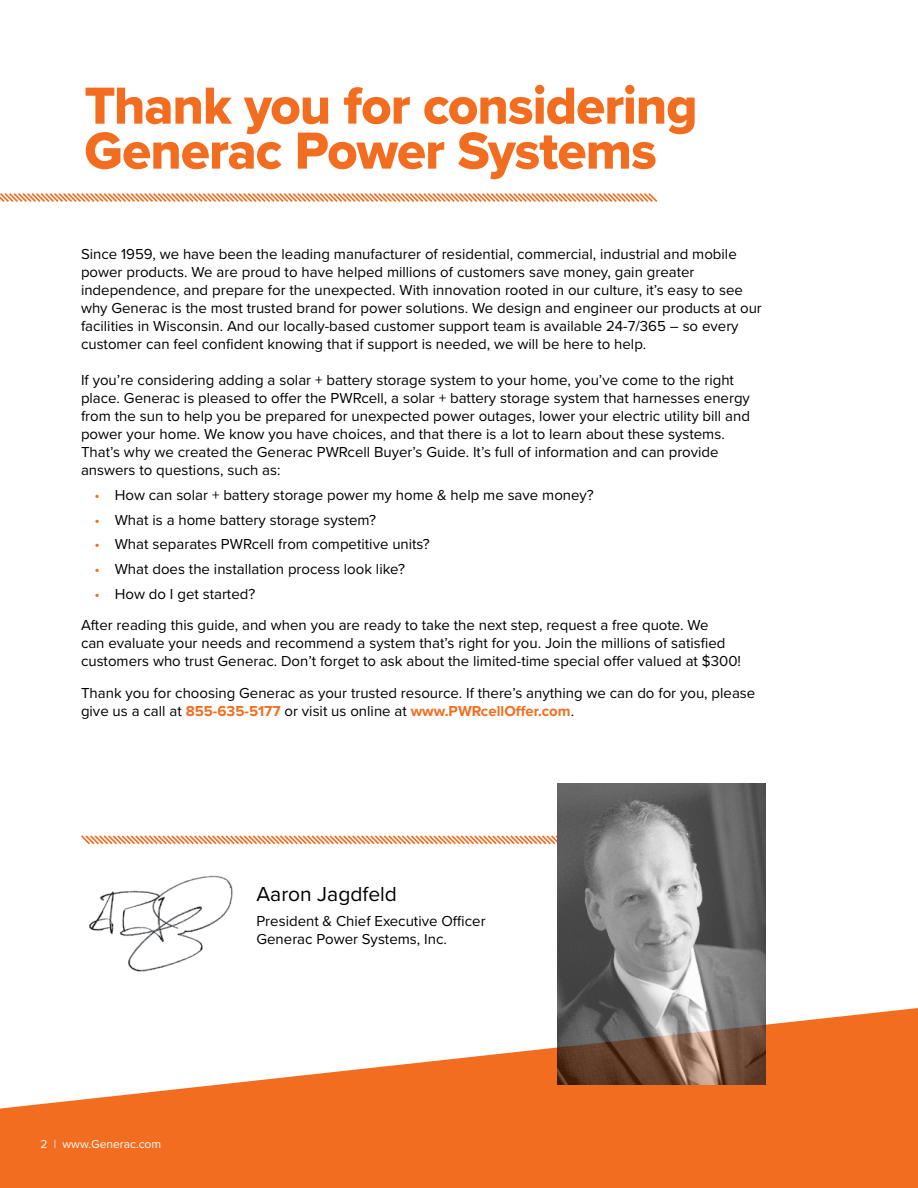
<style>
.page{position:relative;width:918px;height:1188px;background:#fff}
.page>*{position:absolute;margin:0;border:0;box-sizing:border-box;transform-origin:0 0}
.t1{font:54px/45px "Proxima Nova Extrabld";letter-spacing:-.02em;color:#f36d21}
.t2{font:21px "Proxima Nova";color:#000}
.t3{font:15px/18px "Proxima Nova";color:#000}
.t4{font:12px "Proxima Nova";color:#fff}
.s1{color:#f36d21}
.s2{font-weight:700;color:#f36d21}
</style>
<div class="page">
<svg style="left:81px;top:834px;width:477px;height:12px"></svg>
<img style="left:100px;top:875px;width:133px;height:29px">
<svg style="left:0;top:904px;width:918px;height:284px"></svg>
<svg style="left:0;top:193px;width:658px;height:9px"></svg>
<img style="left:558px;top:783px;width:207px;height:302px">
<h1 class="t1" style="left:84px;top:82px;width:615px">Thank you for considering<br>Generac Power Systems</h1>
<p class="t3" style="left:81px;top:245px;width:682px">Since 1959, we have been the leading manufacturer of residential, commercial, industrial and mobile power products. We are proud to have helped millions of customers save money, gain greater independence, and prepare for the unexpected. With innovation rooted in our culture, it’s easy to see why Generac is the most trusted brand for power solutions. We design and engineer our products at our facilities in Wisconsin. And our locally-based customer support team is available 24-7/365 – so every customer can feel confident knowing that if support is needed, we will be here to help.</p>
<p class="t3" style="left:81px;top:371px;width:671px">If you’re considering adding a solar + battery storage system to your home, you’ve come to the right place. Generac is pleased to offer the PWRcell, a solar + battery storage system that harnesses energy from the sun to help you be prepared for unexpected power outages, lower your electric utility bill and power your home. We know you have choices, and that there is a lot to learn about these systems.<br>That’s why we created the Generac PWRcell Buyer’s Guide. It’s full of information and can provide answers to questions, such as:</p>
<p class="t3" style="left:94px;top:485px;width:501px"><span class="s1">•</span> How can solar + battery storage power my home &amp; help me save money?</p>
<p class="t3" style="left:94px;top:510px;width:283px"><span class="s1">•</span> What is a home battery storage system?</p>
<p class="t3" style="left:94px;top:535px;width:337px"><span class="s1">•</span> What separates PWRcell from competitive units?</p>
<p class="t3" style="left:94px;top:560px;width:312px"><span class="s1">•</span> What does the installation process look like?</p>
<p class="t3" style="left:81px;top:578px;width:629px;line-height:31.5px;text-indent:14px"><span class="s1">•</span> How do I get started?<br>After reading this guide, and when you are ready to take the next step, request a free quote. We</p>
<p class="t3" style="left:81px;top:634px;width:661px">can evaluate your needs and recommend a system that’s right for you. Join the millions of satisfied customers who trust Generac. Don’t forget to ask about the limited-time special offer valued at $300!</p>
<p class="t3" style="left:81px;top:683px;width:676px">Thank you for choosing Generac as your trusted resource. If there’s anything we can do for you, please give us a call at <span class="s2">855-635-5177</span> or visit us online at <span class="s2">www.PWRcellOffer.com</span>.</p>
<p class="t4" style="left:40px;top:1135px;width:122px">2 | www.Generac.com</p>
<h2 class="t2" style="left:256px;top:879px;width:142px">Aaron Jagdfeld</h2>
<p class="t3" style="left:256px;top:912px;width:231px">President &amp; Chief Executive Officer<br>Generac Power Systems, Inc.</p>
</div>
